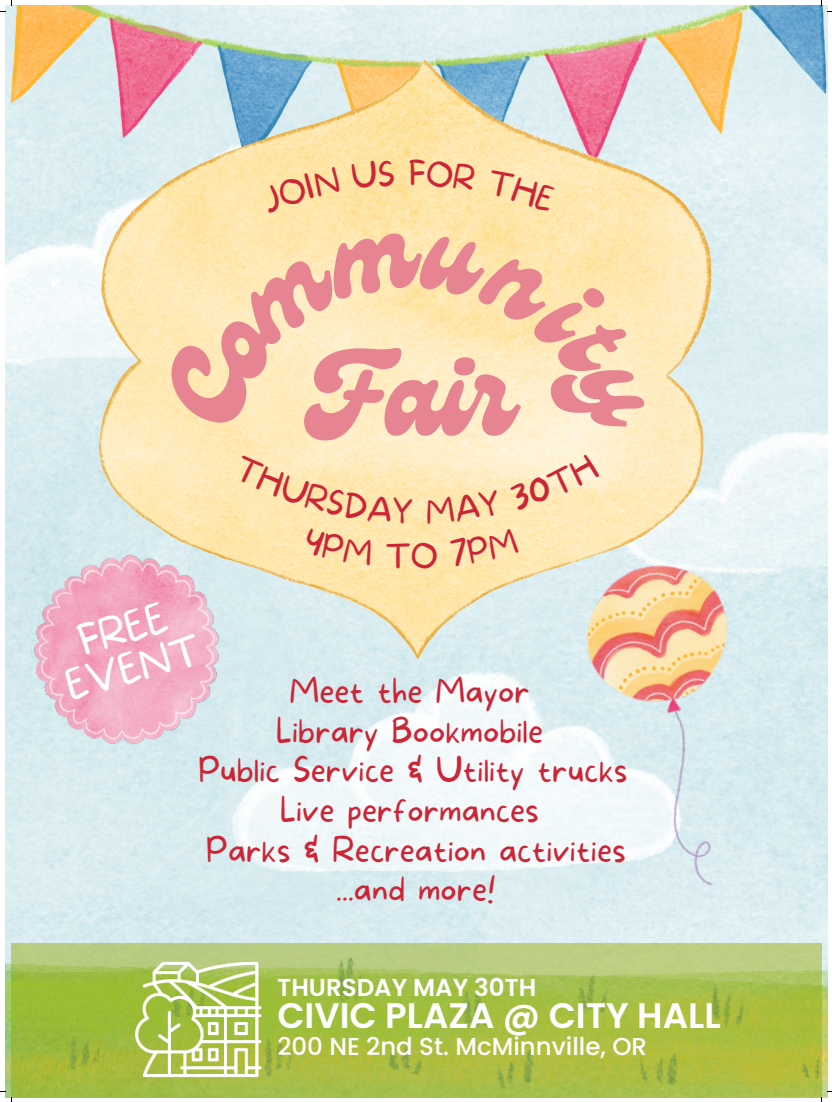
<style>
.page{position:relative;width:832px;height:1102px;background:#fff}
.page>*{position:absolute;margin:0;border:0;box-sizing:border-box;transform-origin:0 0}
.t1{font:111.44px "Genty";color:#e68591}
.t2{font:100 39.94px/39.9px "More Sugar";color:#fff;text-align:center}
.t3{font:600 35.44px "Poppins";color:#fff}
.t4{font:100 33.19px/39.7px "More Sugar";color:#cc2536;text-align:center}
.t5{font:500 24.5px "Poppins";color:#fff}
.t6{font:600 24.5px "Poppins";color:#fff}
</style>
<div class="page">
<img style="left:5px;top:186px;width:821px;height:910px">
<img style="left:574px;top:551px;width:200px;height:348px">
<img style="left:5px;top:5px;width:821px;height:181px">
<svg style="left:11px;top:943px;width:810px;height:153px;background:#a9c04d"></svg>
<img style="left:11px;top:533px;width:234px;height:234px">
<img style="left:91px;top:54px;width:621px;height:605px">
<img style="left:106px;top:920px;width:185px;height:176px">
<svg style="left:821px;top:1091px;width:10px;height:10px"></svg>
<svg style="left:156px;top:228px;width:494px;height:341px;background:#fee9b9"></svg>
<svg style="left:260px;top:166px;width:80px;height:47px;background:#ffe4a6"></svg>
<svg style="left:351px;top:159px;width:43px;height:30px"></svg>
<svg style="left:409px;top:159px;width:67px;height:32px;background:#ffe5aa"></svg>
<svg style="left:486px;top:169px;width:71px;height:44px;background:#ffe7af"></svg>
<h1 class="t1" style="left:309px;top:332px;width:205px">Fair</h1>
<h1 class="t2" style="left:51px;top:631px;width:140px;rotate:-16deg">FREE<br>EVENT</h1>
<h4 class="t4" style="left:198px;top:672px;width:430px">Meet the Mayor<br>Library Bookmobile<br>Public Service &amp; Utility trucks<br>Live performances<br>Parks &amp; Recreation activities ...and more!</h4>
<p class="t6" style="left:277px;top:970px;width:261px">THURSDAY MAY 30TH</p>
<p class="t3" style="left:277px;top:990px;width:444px">CIVIC PLAZA @ CITY HALL</p>
<p class="t5" style="left:277px;top:1029px;width:371px">200 NE 2nd St. McMinnville, OR</p>
</div>
